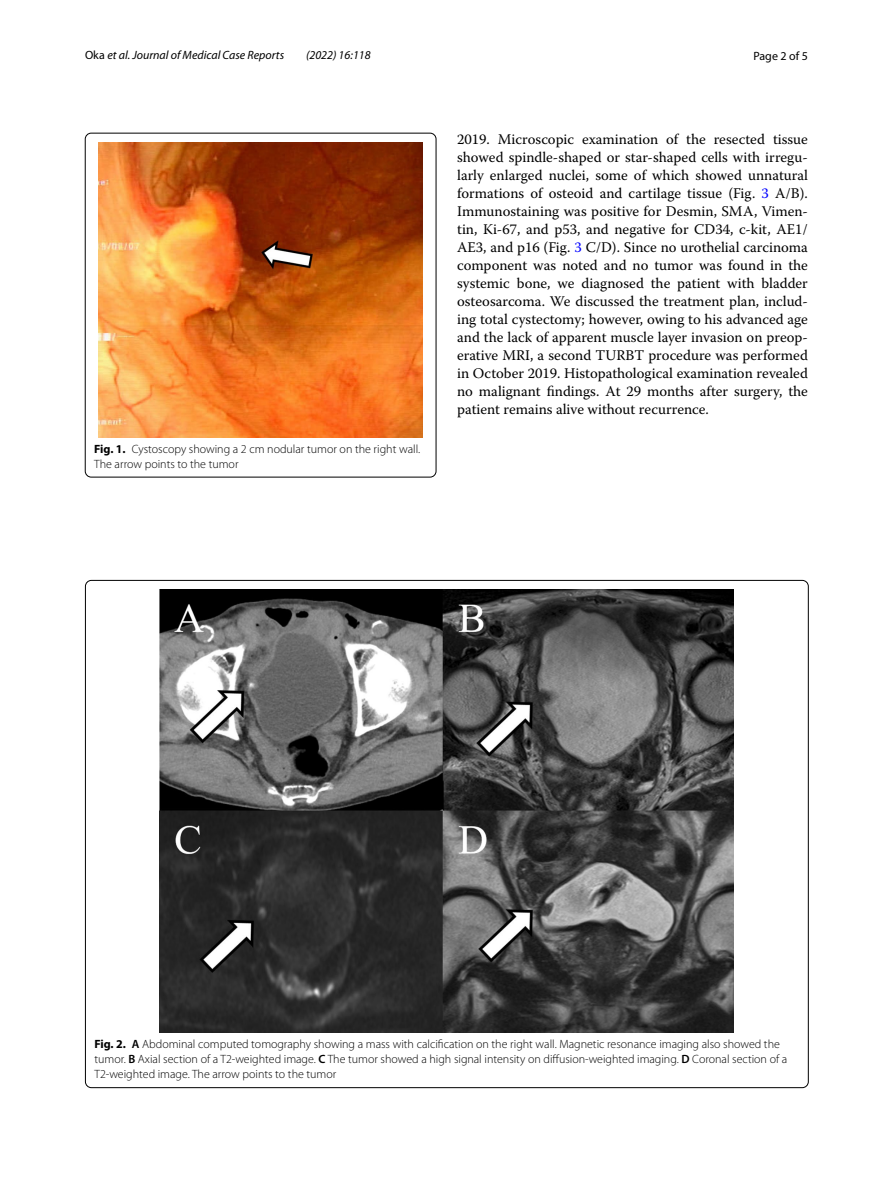
<style>
.page{position:relative;width:893px;height:1187px;background:#fff}
.page>*{position:absolute;margin:0;border:0;box-sizing:border-box;transform-origin:0 0}
.t1{font:14.7px/18px "Warnock Pro";color:#000;text-align:justify}
.t2{font:300 12px/15px "Myriad Pro";color:#000}
.t3{font:italic 12px "Myriad Pro";color:#000}
.t4{font:12px "Myriad Pro";color:#000}
.s1{font-style:normal}
.s2{font-weight:700}
.s3{color:#00f}
.s4{font-weight:600}
</style>
<div class="page">
<img style="left:99px;top:142px;width:323px;height:296px">
<div style="left:85px;top:133px;width:351px;height:344px;border:1px solid #000;border-radius:6px"></div>
<img style="left:160px;top:589px;width:574px;height:443px">
<p class="t3" style="left:85px;top:48px;width:201px"><span class="s1">Oka</span> et al. Journal of Medical Case Reports</p>
<p class="t3" style="left:306px;top:48px;width:66px">(2022) 16:118</p>
<p class="t4" style="left:753px;top:48px;width:56px">Page 2 of 5</p>
<p class="t2" style="left:94px;top:441px;width:327px"><span class="s2">Fig. 1.</span> Cystoscopy showing a 2 cm nodular tumor on the right wall.<br>The arrow points to the tumor</p>
<p class="t1" style="left:457px;top:130px;width:352px">2019. Microscopic examination of the resected tissue showed spindle-shaped or star-shaped cells with irregu&shy;larly enlarged nuclei, some of which showed unnatural formations of osteoid and cartilage tissue (Fig. <span class="s3">3</span> A/B).<br>Immunostaining was positive for Desmin, SMA, Vimen&shy;tin, Ki-67, and p53, and negative for CD34, c-kit, AE1/ AE3, and p16 (Fig. <span class="s3">3</span> C/D). Since no urothelial carcinoma component was noted and no tumor was found in the systemic bone, we diagnosed the patient with bladder osteosarcoma. We discussed the treatment plan, includ&shy;ing total cystectomy; however, owing to his advanced age and the lack of apparent muscle layer invasion on preop&shy;erative MRI, a second TURBT procedure was performed in October 2019. Histopathological examination revealed no malignant findings. At 29 months after surgery, the patient remains alive without recurrence.</p>
<p class="t2" style="left:94px;top:1036px;width:694px"><span class="s2">Fig. 2.</span> <span class="s4">A</span> Abdominal computed tomography showing a mass with calcification on the right wall. Magnetic resonance imaging also showed the tumor. <span class="s4">B</span> Axial section of a T2-weighted image. <span class="s4">C</span> The tumor showed a high signal intensity on diffusion-weighted imaging. <span class="s4">D</span> Coronal section of a<br>T2-weighted image. The arrow points to the tumor</p>
</div>
